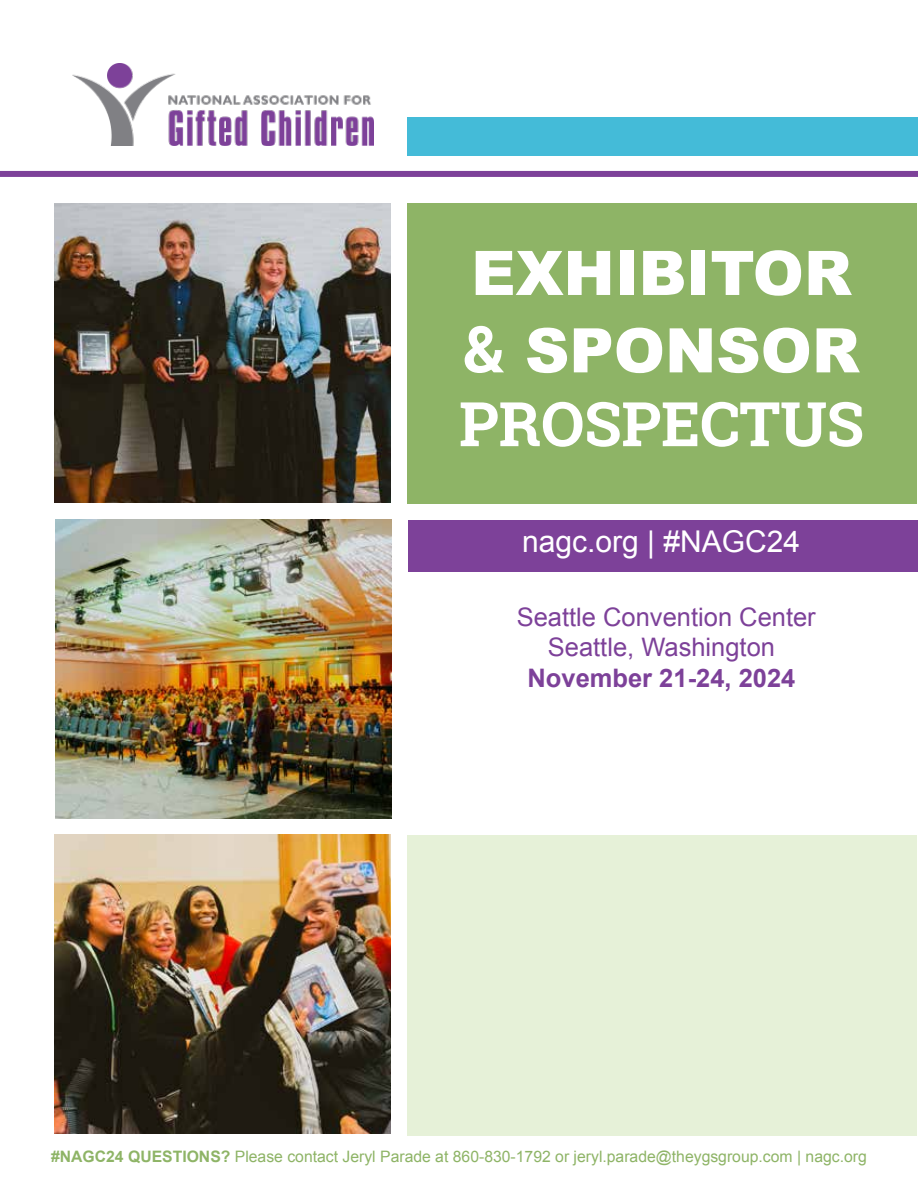
<style>
.page{position:relative;width:918px;height:1188px;background:#fff}
.page>*{position:absolute;margin:0;border:0;box-sizing:border-box;transform-origin:0 0}
.t1{font:900 61.5px/77.4px "Arial";color:#fff}
.t2{font:700 61.5px "Roboto Slab";color:#fff}
.t3{font:30px "Arial";color:#fff}
.t4{font:25.5px/30.6px "Arial";color:#7d4199;text-align:center}
.t5{font:700 25.5px "Arial";color:#7d4199}
.t6{font:15.75px "Arial";color:#8eb466}
.s1{font-family:"Roboto Slab";font-weight:700;font-size:64.5px}
.s2{font-weight:700}
</style>
<div class="page">
<img style="left:55px;top:204px;width:335px;height:299px">
<img style="left:56px;top:519px;width:335px;height:299px">
<img style="left:55px;top:835px;width:335px;height:299px">
<div style="left:407px;top:204px;width:510px;height:300px;background:#8eb466"></div>
<div style="left:407px;top:835px;width:510px;height:300px;background:#e6f1d8"></div>
<div style="left:408px;top:520px;width:509px;height:51px;background:#7d4199"></div>
<img style="left:72px;top:64px;width:301px;height:81px">
<div style="left:407px;top:117px;width:511px;height:38px;background:#44bbd8"></div>
<div style="left:0;top:171px;width:918px;height:6px;background:#7d4199"></div>
<h1 class="t1" style="left:463px;top:232px;width:398px">EXHIBITOR <span class="s1">&amp;</span> SPONSOR</h1>
<h1 class="t2" style="left:459px;top:382px;width:406px">PROSPECTUS</h1>
<h2 class="t3" style="left:522px;top:522px;width:279px">nagc.org | #NAGC24</h2>
<h3 class="t4" style="left:517px;top:602px;width:301px">Seattle Convention Center<br>Seattle, Washington</h3>
<h3 class="t5" style="left:528px;top:661px;width:269px">November 21-24, 2024</h3>
<p class="t6" style="left:51px;top:1146px;width:817px"><span class="s2">#NAGC24 QUESTIONS?</span> Please contact Jeryl Parade at 860-830-1792 or jeryl.parade@theygsgroup.com | nagc.org</p>
</div>
